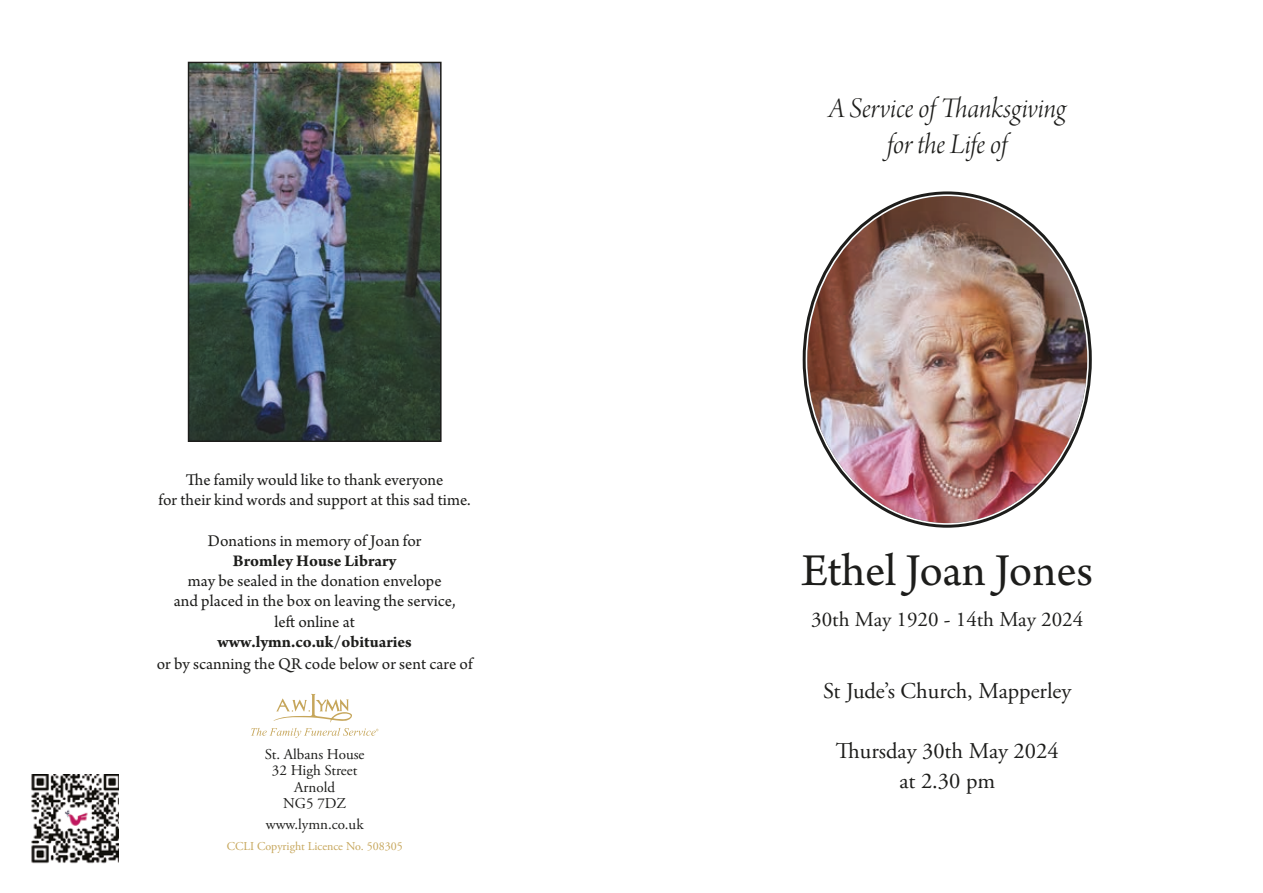
<style>
.page{position:relative;width:1263px;height:893px;background:#fff}
.page>*{position:absolute;margin:0;border:0;box-sizing:border-box;transform-origin:0 0}
.t1{font:48px "Arno Pro";letter-spacing:-.005em;color:#1d1d1b}
.t2{font:30px/36px "Arno Pro Light Italic Display";letter-spacing:-.005em;color:#1d1d1b;text-align:center}
.t3{font:22.5px/30px "Adobe Garamond Pro";color:#1d1d1b;text-align:center}
.t4{font:21px "Adobe Garamond Pro";color:#1d1d1b}
.t5{font:17.25px/20.2px "Arno Pro";color:#1d1d1b;text-align:center}
.t6{font:700 17.25px "Arno Pro";color:#1d1d1b}
.t7{font:15px/16.5px "Adobe Garamond Pro";color:#1d1d1b;text-align:center}
.t8{font:12px "Adobe Garamond Pro";color:#c6a65b}
</style>
<div class="page">
<img style="left:807px;top:196px;width:280px;height:327px">
<img style="left:191px;top:65px;width:248px;height:374px">
<div style="left:188px;top:62px;width:254px;height:380px;border:2px solid #1d1d1b"></div>
<svg style="left:251px;top:694px;width:127px;height:44px"></svg>
<img style="left:31px;top:775px;width:87px;height:89px">
<p class="t5" style="left:159px;top:470px;width:314px">The family would like to thank everyone<br>for their kind words and support at this sad time.</p>
<p class="t5" style="left:208px;top:531px;width:215px">Donations in memory of Joan for</p>
<p class="t6" style="left:233px;top:551px;width:165px">Bromley House Library</p>
<p class="t5" style="left:174px;top:572px;width:283px">may be sealed in the donation envelope and placed in the box on leaving the service, left online at</p>
<p class="t6" style="left:217px;top:632px;width:196px">www.lymn.co.uk/obituaries</p>
<p class="t5" style="left:157px;top:655px;width:317px">or by scanning the QR code below or sent care of</p>
<p class="t7" style="left:265px;top:746px;width:101px">St. Albans House<br>32 High Street<br>Arnold<br>NG5 7DZ</p>
<p class="t7" style="left:266px;top:816px;width:99px">www.lymn.co.uk</p>
<p class="t8" style="left:227px;top:839px;width:178px">CCLI Copyright Licence No. 508305</p>
<h2 class="t2" style="left:829px;top:92px;width:239px">A Service of Thanksgiving for the Life of</h2>
<h1 class="t1" style="left:801px;top:543px;width:293px">Ethel Joan Jones</h1>
<p class="t4" style="left:811px;top:607px;width:273px">30th May 1920 - 14th May 2024</p>
<h3 class="t3" style="left:823px;top:677px;width:250px">St Jude’s Church, Mapperley</h3>
<h3 class="t3" style="left:836px;top:737px;width:224px">Thursday 30th May 2024 at 2.30 pm</h3>
</div>
